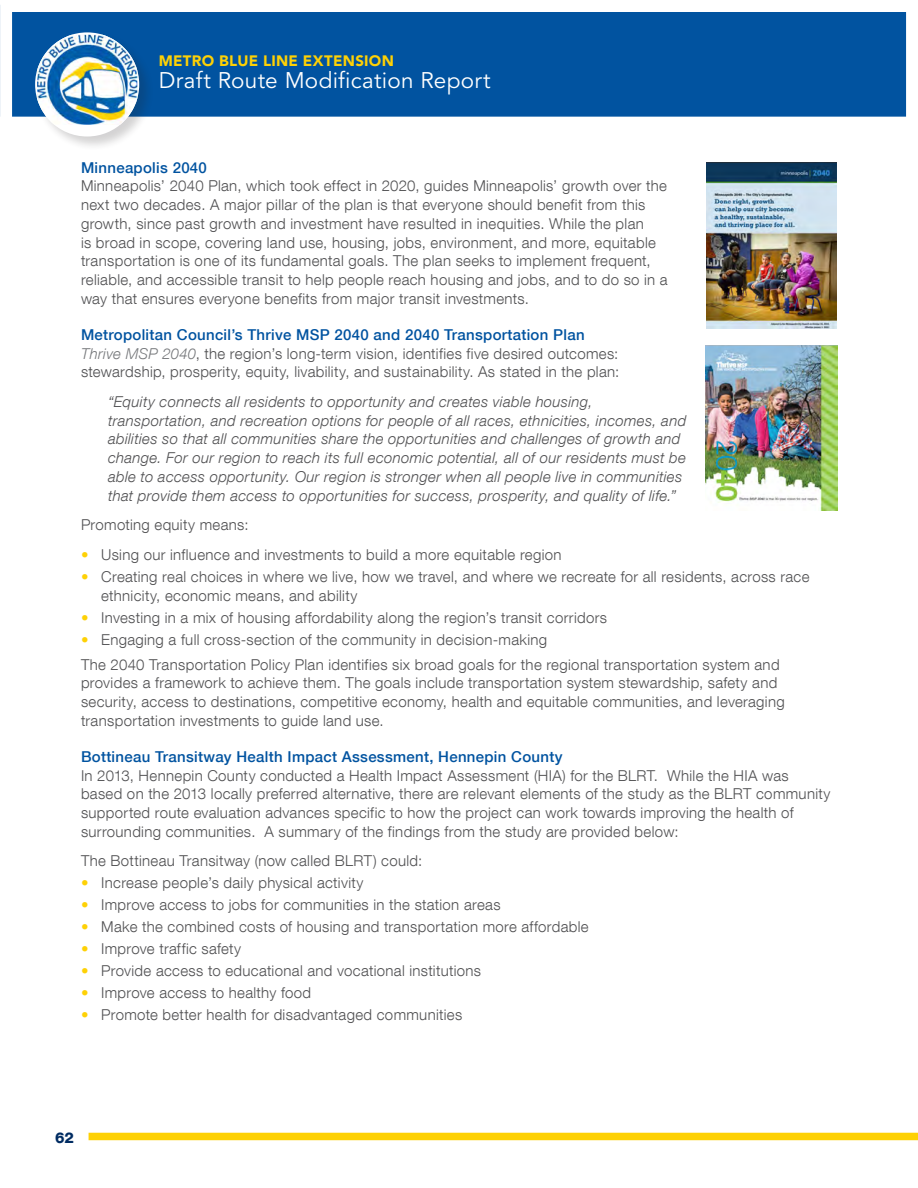
<style>
.page{position:relative;width:918px;height:1188px;background:#fff}
.page>*{position:absolute;margin:0;border:0;box-sizing:border-box;transform-origin:0 0}
.t1{font:22.5px "Avenir LT Std";letter-spacing:.01em;color:#fff}
.List_Bullet{font:300 15px/18.8px "Helvetica Neue LT Com";letter-spacing:.02em;color:#505052}
.t2{font:italic 300 15px/18.8px "Helvetica Neue LT Com";letter-spacing:.02em;color:#505052}
.Heading_5{font:500 15px "Helvetica Neue LT Com";letter-spacing:.02em;color:#0153a0}
.t3{font:900 15px "Avenir LT Std";letter-spacing:.02em;color:#fed105}
.t4{font:800 15px "Helvetica Neue LT Com";color:#002c62}
.s1{font-style:italic;color:#76787b}
.s2{color:#fed105}
</style>
<div class="page">
<img style="left:706px;top:162px;width:131px;height:167px">
<img style="left:706px;top:346px;width:131px;height:164px">
<div style="left:13px;top:13px;width:892px;height:104px;background:#0153a0"></div>
<div style="left:34px;top:31px;width:120px;height:120px;background:#231f20;opacity:.2"></div>
<div style="left:35px;top:32px;width:104px;height:105px;background:#fff;border-radius:50%"></div>
<img style="left:37px;top:35px;width:100px;height:90px">
<div style="left:89px;top:1133px;width:829px;height:7px;background:#fed105"></div>
<p class="t3" style="left:159px;top:51px;width:237px">METRO BLUE LINE EXTENSION</p>
<h1 class="t1" style="left:159px;top:67px;width:333px">Draft Route Modification Report</h1>
<h5 class="Heading_5" style="left:81px;top:158px;width:127px">Minneapolis 2040</h5>
<p class="List_Bullet" style="left:81px;top:176px;width:588px">Minneapolis’ 2040 Plan, which took effect in 2020, guides Minneapolis’ growth over the next two decades. A major pillar of the plan is that everyone should benefit from this growth, since past growth and investment have resulted in inequities. While the plan<br>is broad in scope, covering land use, housing, jobs, environment, and more, equitable transportation is one of its fundamental goals. The plan seeks to implement frequent, reliable, and accessible transit to help people reach housing and jobs, and to do so in a way that ensures everyone benefits from major transit investments.</p>
<h5 class="Heading_5" style="left:81px;top:326px;width:505px">Metropolitan Council’s Thrive MSP 2040 and 2040 Transportation Plan</h5>
<p class="List_Bullet" style="left:81px;top:344px;width:540px"><span class="s1">Thrive MSP 2040</span>, the region’s long-term vision, identifies five desired outcomes: stewardship, prosperity, equity, livability, and sustainability. As stated in the plan:</p>
<p class="t2" style="left:108px;top:392px;width:580px">“Equity connects all residents to opportunity and creates viable housing, transportation, and recreation options for people of all races, ethnicities, incomes, and abilities so that all communities share the opportunities and challenges of growth and change. For our region to reach its full economic potential, all of our residents must be able to access opportunity. Our region is stronger when all people live in communities that provide them access to opportunities for success, prosperity, and quality of life.”</p>
<p class="List_Bullet" style="left:81px;top:515px;width:169px">Promoting equity means:</p>
<p class="List_Bullet" style="left:81px;top:545px;width:482px"><span class="s2">•</span> Using our influence and investments to build a more equitable region</p>
<p class="List_Bullet" style="left:101px;top:567px;width:710px;text-indent:-20px"><span class="s2">•</span> Creating real choices in where we live, how we travel, and where we recreate for all residents, across race ethnicity, economic means, and ability</p>
<p class="List_Bullet" style="left:81px;top:608px;width:528px"><span class="s2">•</span> Investing in a mix of housing affordability along the region’s transit corridors</p>
<p class="List_Bullet" style="left:81px;top:629px;width:468px"><span class="s2">•</span> Engaging a full cross-section of the community in decision-making</p>
<p class="List_Bullet" style="left:81px;top:655px;width:705px">The 2040 Transportation Policy Plan identifies six broad goals for the regional transportation system and provides a framework to achieve them. The goals include transportation system stewardship, safety and security, access to destinations, competitive economy, health and equitable communities, and leveraging transportation investments to guide land use.</p>
<h5 class="Heading_5" style="left:81px;top:748px;width:483px">Bottineau Transitway Health Impact Assessment, Hennepin County</h5>
<p class="List_Bullet" style="left:81px;top:766px;width:751px">In 2013, Hennepin County conducted a Health Impact Assessment (HIA) for the BLRT. While the HIA was based on the 2013 locally preferred alternative, there are relevant elements of the study as the BLRT community supported route evaluation advances specific to how the project can work towards improving the health of surrounding communities. A summary of the findings from the study are provided below:</p>
<p class="List_Bullet" style="left:81px;top:851px;width:343px">The Bottineau Transitway (now called BLRT) could:</p>
<p class="List_Bullet" style="left:81px;top:873px;width:284px"><span class="s2">•</span> Increase people’s daily physical activity</p>
<p class="List_Bullet" style="left:81px;top:895px;width:421px"><span class="s2">•</span> Improve access to jobs for communities in the station areas</p>
<p class="List_Bullet" style="left:81px;top:917px;width:509px"><span class="s2">•</span> Make the combined costs of housing and transportation more affordable</p>
<p class="List_Bullet" style="left:81px;top:939px;width:162px"><span class="s2">•</span> Improve traffic safety</p>
<p class="List_Bullet" style="left:81px;top:961px;width:402px"><span class="s2">•</span> Provide access to educational and vocational institutions</p>
<p class="List_Bullet" style="left:81px;top:983px;width:232px"><span class="s2">•</span> Improve access to healthy food</p>
<p class="List_Bullet" style="left:81px;top:1005px;width:383px"><span class="s2">•</span> Promote better health for disadvantaged communities</p>
<p class="t4" style="left:55px;top:1129px;width:20px">62</p>
</div>
